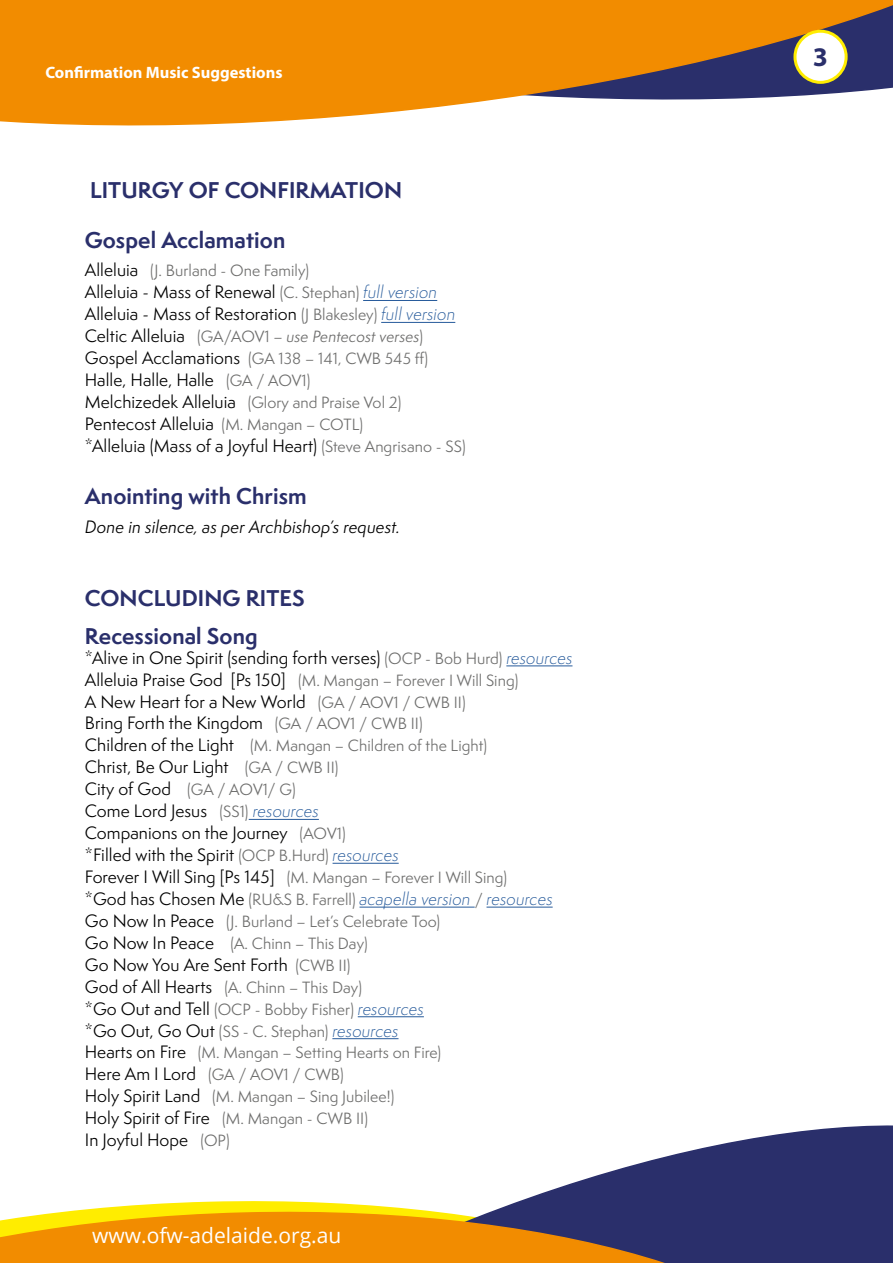
<style>
.page{position:relative;width:893px;height:1263px;background:#fff}
.page>*{position:absolute;margin:0;border:0;box-sizing:border-box;transform-origin:0 0}
.t1{font:700 27px "Myriad Pro";color:#2a2f6b}
.t2{font:700 21px/38px "Semplicita Pro";letter-spacing:.005em;color:#2a2f6b}
.t3{font:21px "Open Sans";color:#fff}
.t4{font:16.5px/21.9px "Semplicita Pro";letter-spacing:.005em;color:#000}
.t5{font:italic 300 16.5px "Semplicita Pro";letter-spacing:.005em;color:#275b9b}
.t6{font:italic 16.5px "Semplicita Pro";letter-spacing:.005em;color:#000}
.t7{font:700 16.5px "Myriad Pro";color:#fff}
.t8{font:15px/21.9px "Semplicita Pro";letter-spacing:.005em;color:#6d6d6c}
.s1{font-size:16.5px;color:#000}
.s2{font-size:15px;color:#6d6d6c}
.s3{font-weight:300;font-style:italic;color:#275b9b}
.s4{font-style:italic;font-size:15px;color:#6d6d6c}
.s5{font-weight:400;font-style:normal;color:#000}
.s6{font-weight:400;font-style:normal;font-size:15px;color:#6d6d6c}
.s7{font-weight:300;font-style:italic;font-size:16.5px;color:#275b9b}
</style>
<div class="page">
<svg style="left:155px;top:1125px;width:738px;height:138px"></svg>
<svg style="left:0;top:0;width:893px;height:126px;background:#dd912f"></svg>
<svg style="left:0;top:1204px;width:846px;height:59px;background:#af7a2f"></svg>
<div style="left:795px;top:31px;width:51px;height:51px;background:#fff;border-radius:50%"></div>
<div style="left:793px;top:30px;width:55px;height:54px;border:3px solid #ffed00;border-radius:50%"></div>
<hr style="left:363px;top:300px;width:74px;height:1px;background:#275b9b">
<hr style="left:381px;top:322px;width:74px;height:1px;background:#275b9b">
<hr style="left:506px;top:666px;width:66px;height:1px;background:#275b9b">
<hr style="left:249px;top:819px;width:70px;height:1px;background:#275b9b">
<hr style="left:333px;top:863px;width:66px;height:1px;background:#275b9b">
<hr style="left:360px;top:907px;width:115px;height:1px;background:#275b9b">
<hr style="left:486px;top:907px;width:67px;height:1px;background:#275b9b">
<hr style="left:358px;top:1016px;width:66px;height:1px;background:#275b9b">
<hr style="left:332px;top:1038px;width:66px;height:1px;background:#275b9b">
<p class="t7" style="left:45px;top:62px;width:239px">Confirmation Music Suggestions</p>
<p class="t2" style="left:90px;top:170px;width:314px">LITURGY OF CONFIRMATION</p>
<p class="t2" style="left:85px;top:221px;width:202px">Gospel Acclamation</p>
<p class="t8" style="left:85px;top:260px;width:226px"><span class="s1">Alleluia</span> (J. Burland - One Family)</p>
<p class="t4" style="left:85px;top:281px;width:372px">Alleluia - Mass of Renewal <span class="s2">(C. Stephan)</span> <span class="s3">full version<br></span>Alleluia - Mass of Restoration <span class="s2">(J Blakesley)</span> <span class="s3">full version</span></p>
<p class="t4" style="left:85px;top:325px;width:345px">Celtic Alleluia <span class="s2">(GA/AOV1 –</span> <span class="s4">use Pentecost verses</span><span class="s2">)<br></span>Gospel Acclamations <span class="s2">(GA 138 – 141, CWB 545 ff)</span></p>
<p class="t4" style="left:85px;top:369px;width:227px">Halle, Halle, Halle <span class="s2">(GA / AOV1)</span></p>
<p class="t8" style="left:85px;top:391px;width:318px"><span class="s1">Melchizedek Alleluia</span> (Glory and Praise Vol 2)</p>
<p class="t4" style="left:85px;top:412px;width:382px">Pentecost Alleluia <span class="s2">(M. Mangan – COTL)<br></span>*Alleluia (Mass of a Joyful Heart) <span class="s2">(Steve Angrisano - SS)</span></p>
<p class="t2" style="left:85px;top:477px;width:223px">Anointing with Chrism</p>
<p class="t6" style="left:85px;top:515px;width:317px">Done in silence, as per Archbishop’s request.</p>
<p class="t2" style="left:85px;top:579px;width:221px">CONCLUDING RITES<br>Recessional Song</p>
<p class="t4" style="left:85px;top:646px;width:489px">*Alive in One Spirit (sending forth verses) <span class="s2">(OCP - Bob Hurd)</span> <span class="s3">resources</span></p>
<p class="t8" style="left:85px;top:669px;width:435px"><span class="s1">Alleluia Praise God [Ps 150]</span> (M. Mangan – Forever I Will Sing)</p>
<p class="t4" style="left:85px;top:690px;width:382px">A New Heart for a New World <span class="s2">(GA / AOV1 / CWB II)<br></span>Bring Forth the Kingdom <span class="s2">(GA / AOV1 / CWB II)</span></p>
<p class="t8" style="left:85px;top:735px;width:404px"><span class="s1">Children of the Light</span> (M. Mangan – Children of the Light)</p>
<p class="t4" style="left:85px;top:756px;width:255px">Christ, Be Our Light <span class="s2">(GA / CWB II)</span></p>
<p class="t8" style="left:85px;top:778px;width:212px"><span class="s1">City of God</span> (GA / AOV1/ G)</p>
<p class="t4" style="left:85px;top:800px;width:315px">Come Lord Jesus <span class="s2">(SS1)</span> <span class="s3">resources<br></span>Companions on the Journey <span class="s2">(AOV1)<br></span>*Filled with the Spirit <span class="s2">(OCP B.Hurd)</span> <span class="s3">resources</span></p>
<p class="t8" style="left:85px;top:866px;width:424px"><span class="s1">Forever I Will Sing [Ps 145]</span> (M. Mangan – Forever I Will Sing)</p>
<p class="t5" style="left:85px;top:888px;width:469px"><span class="s5">*God has Chosen Me</span> <span class="s6">(RU&amp;S B. Farrell)</span> acapella version <span class="s6">/</span> resources</p>
<p class="t8" style="left:85px;top:910px;width:357px"><span class="s1">Go Now In Peace</span> (J. Burland – Let’s Celebrate Too)<br><span class="s1">Go Now In Peace</span> (A. Chinn – This Day)</p>
<p class="t4" style="left:85px;top:953px;width:267px">Go Now You Are Sent Forth <span class="s2">(CWB II)</span></p>
<p class="t8" style="left:85px;top:976px;width:358px"><span class="s1">God of All Hearts</span> (A. Chinn – This Day)<br><span class="s1">*Go Out and Tell</span> (OCP - Bobby Fisher) <span class="s7">resources </span><span class="s1">*Go Out, Go Out</span> (SS - C. Stephan) <span class="s7">resources </span><span class="s1">Hearts on Fire</span> (M. Mangan – Setting Hearts on Fire)<br><span class="s1">Here Am I Lord</span> (GA / AOV1 / CWB)<br><span class="s1">Holy Spirit Land</span> (M. Mangan – Sing Jubilee!)</p>
<p class="t4" style="left:85px;top:1107px;width:285px">Holy Spirit of Fire <span class="s2">(M. Mangan - CWB II)<br></span>In Joyful Hope <span class="s2">(OP)</span></p>
<p class="t3" style="left:92px;top:1221px;width:251px">www.ofw-adelaide.org.au</p>
<h1 class="t1" style="left:814px;top:39px;width:15px">3</h1>
</div>
